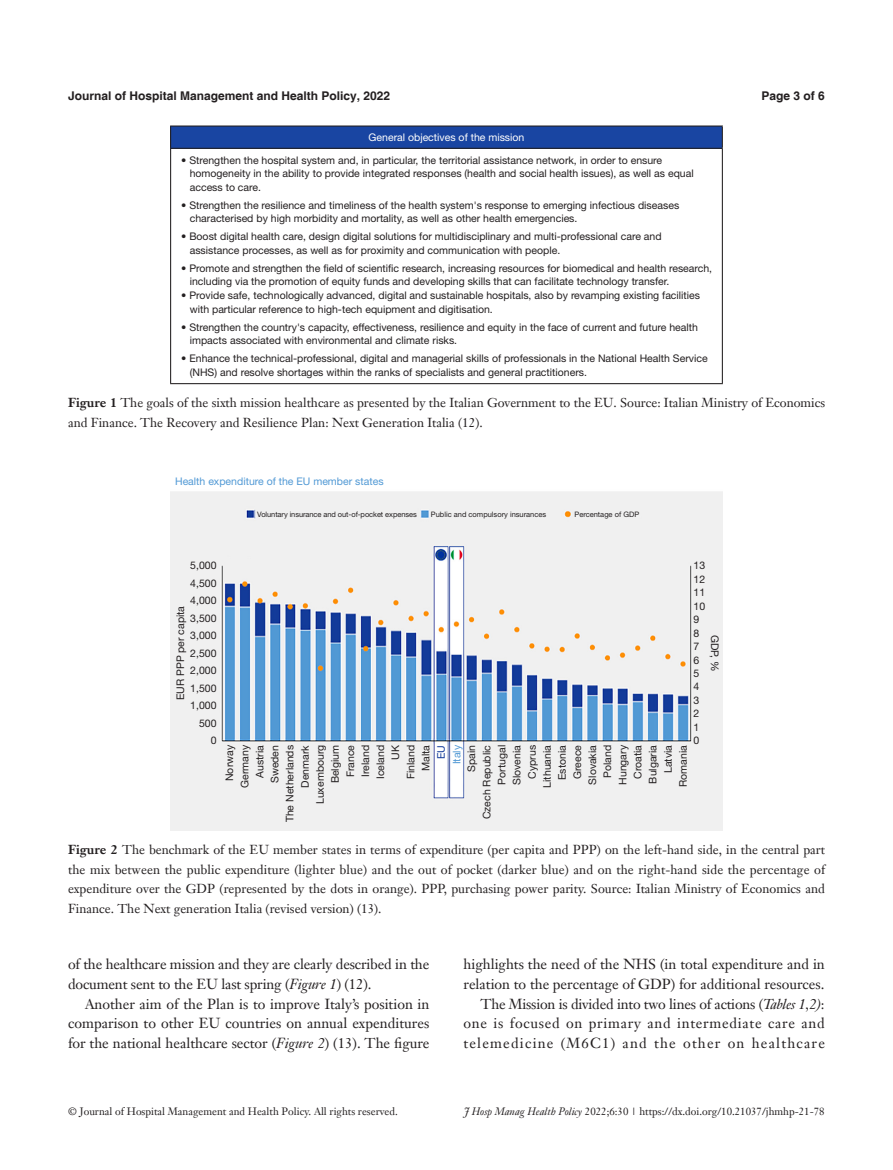
<style>
.page{position:relative;width:893px;height:1170px;background:#fff}
.page>*{position:absolute;margin:0;border:0;box-sizing:border-box;transform-origin:0 0}
.t1{font:14.25px/19.6px "Janson Text LT";color:#231f20}
.t2{font:12.75px/19.5px "Janson Text LT";color:#231f20}
.t3{font:700 12px "Helvetica";color:#231f20}
.t4{font:10.5px/15.1px "Helvetica Neue LT Pro";color:#231f20}
.t5{font:10.5px "Janson Text LT";color:#231f20}
.t6{font:10.5px "Helvetica Neue LT Pro";color:#5199d5}
.t7{font:10.5px "Helvetica Neue LT Pro";color:#fff}
.t8{font:10.5px "Helvetica Neue LT Pro";color:#133b99}
.t9{font:7.5px "Helvetica Neue LT Pro";color:#231f20}
.s1{font-weight:700}
.s2{font-style:italic}
</style>
<div class="page">
<div style="left:171px;top:126px;width:551px;height:22px;background:#1945a2"></div>
<hr style="left:170px;top:125px;width:553px;height:1px;background:#231f20">
<svg style="left:170px;top:126px;width:1px;height:22px"></svg>
<svg style="left:722px;top:126px;width:1px;height:22px"></svg>
<hr style="left:170px;top:148px;width:553px;height:1px;background:#231f20">
<hr style="left:170px;top:149px;width:1px;height:234px;background:#231f20">
<hr style="left:722px;top:149px;width:1px;height:234px;background:#231f20">
<hr style="left:170px;top:383px;width:553px;height:1px;background:#231f20">
<img style="left:170px;top:491px;width:553px;height:339px">
<p class="t3" style="left:68px;top:88px;width:324px">Journal of Hospital Management and Health Policy, 2022</p>
<p class="t3" style="left:762px;top:88px;width:65px">Page 3 of 6</p>
<p class="t7" style="left:369px;top:131px;width:157px">General objectives of the mission</p>
<p class="t4" style="left:190px;top:153px;width:505px;line-height:13.5px;text-indent:-9px">• Strengthen the hospital system and, in particular, the territorial assistance network, in order to ensure homogeneity in the ability to provide integrated responses (health and social health issues), as well as equal access to care.</p>
<p class="t4" style="left:190px;top:198px;width:491px;line-height:13.5px;text-indent:-9px">• Strengthen the resilience and timeliness of the health system's response to emerging infectious diseases characterised by high morbidity and mortality, as well as other health emergencies.</p>
<p class="t4" style="left:190px;top:230px;width:473px;line-height:13.5px;text-indent:-9px">• Boost digital health care, design digital solutions for multidisciplinary and multi-professional care and assistance processes, as well as for proximity and communication with people.</p>
<p class="t4" style="left:190px;top:261px;width:524px;line-height:13.5px;text-indent:-9px">• Promote and strengthen the field of scientific research, increasing resources for biomedical and health research, including via the promotion of equity funds and developing skills that can facilitate technology transfer.</p>
<p class="t4" style="left:190px;top:288px;width:512px;line-height:13.5px;text-indent:-9px">• Provide safe, technologically advanced, digital and sustainable hospitals, also by revamping existing facilities with particular reference to high-tech equipment and digitisation.</p>
<p class="t4" style="left:190px;top:320px;width:510px;line-height:13.5px;text-indent:-9px">• Strengthen the country's capacity, effectiveness, resilience and equity in the face of current and future health impacts associated with environmental and climate risks.</p>
<p class="t4" style="left:190px;top:351px;width:519px;line-height:13.5px;text-indent:-9px">• Enhance the technical-professional, digital and managerial skills of professionals in the National Health Service (NHS) and resolve shortages within the ranks of specialists and general practitioners.</p>
<p class="t2" style="left:68px;top:393px;width:759px"><span class="s1">Figure 1</span> The goals of the sixth mission healthcare as presented by the Italian Government to the EU. Source: Italian Ministry of Economics and Finance. The Recovery and Resilience Plan: Next Generation Italia (12).</p>
<p class="t6" style="left:175px;top:475px;width:210px">Health expenditure of the EU member states</p>
<p class="t9" style="left:257px;top:509px;width:161px">Voluntary insurance and out-of-pocket expenses</p>
<p class="t9" style="left:431px;top:509px;width:117px">Public and compulsory insurances</p>
<p class="t9" style="left:574px;top:509px;width:66px">Percentage of GDP</p>
<p class="t4" style="left:190px;top:556px;width:28px;line-height:17.5px;text-align:right">5,000<br>4,500<br>4,000<br>3,500<br>3,000<br>2,500<br>2,000<br>1,500<br>1,000<br>500<br>0</p>
<p class="t4" style="left:694px;top:558px;width:13px;line-height:13.5px">13<br>12<br>11<br>10<br>9<br>8<br>7<br>6<br>5<br>4<br>3<br>2<br>1<br>0</p>
<p class="t4" style="left:464px;top:819px;width:76px;text-align:right;rotate:-90deg">Spain<br>Czech Republic<br>Portugal<br>Slovenia<br>Cyprus<br>Lithuania<br>Estonia<br>Greece<br>Slovakia<br>Poland<br>Hungary<br>Croatia<br>Bulgaria<br>Latvia<br>Romania</p>
<p class="t4" style="left:173px;top:700px;width:95px;rotate:-90deg">EUR PPP per capita</p>
<p class="t4" style="left:723px;top:634px;width:38px;rotate:90deg">GDP, %</p>
<p class="t4" style="left:222px;top:822px;width:79px;text-align:right;rotate:-90deg">Norway<br>Germany<br>Austria<br>Sweden<br>The Netherlands<br>Denmark<br>Luxembourg<br>Belgium<br>France<br>Ireland<br>Iceland<br>UK<br>Finland<br>Malta</p>
<p class="t8" style="left:435px;top:759px;width:15px;rotate:-90deg">EU</p>
<p class="t6" style="left:450px;top:764px;width:21px;rotate:-90deg">Italy</p>
<p class="t2" style="left:68px;top:839px;width:759px;text-align:justify"><span class="s1">Figure 2</span> The benchmark of the EU member states in terms of expenditure (per capita and PPP) on the left-hand side, in the central part the mix between the public expenditure (lighter blue) and the out of pocket (darker blue) and on the right-hand side the percentage of expenditure over the GDP (represented by the dots in orange). PPP, purchasing power parity. Source: Italian Ministry of Economics and Finance. The Next generation Italia (revised version) (13).</p>
<h1 class="t1" style="left:68px;top:954px;width:363px">of the healthcare mission and they are clearly described in the document sent to the EU last spring (<span class="s2">Figure 1</span>) (12).</h1>
<h1 class="t1" style="left:68px;top:993px;width:363px;text-align:justify;text-indent:17px">Another aim of the Plan is to improve Italy’s position in comparison to other EU countries on annual expenditures for the national healthcare sector (<span class="s2">Figure 2</span>) (13). The figure</h1>
<p class="t1" style="left:463px;top:954px;width:363px;text-align:right">highlights the need of the NHS (in total expenditure and in relation to the percentage of GDP) for additional resources.<br>The Mission is divided into two lines of actions (<span class="s2">Tables 1,2)</span>: one is focused on primary and intermediate care and telemedicine (M6C1) and the other on healthcare</p>
<p class="t5" style="left:68px;top:1104px;width:331px">© Journal of Hospital Management and Health Policy. All rights reserved.</p>
<p class="t5" style="left:464px;top:1104px;width:362px"><span class="s2">J Hosp Manag Health Policy</span> 2022;6:30 | https://dx.doi.org/10.21037/jhmhp-21-78</p>
</div>
